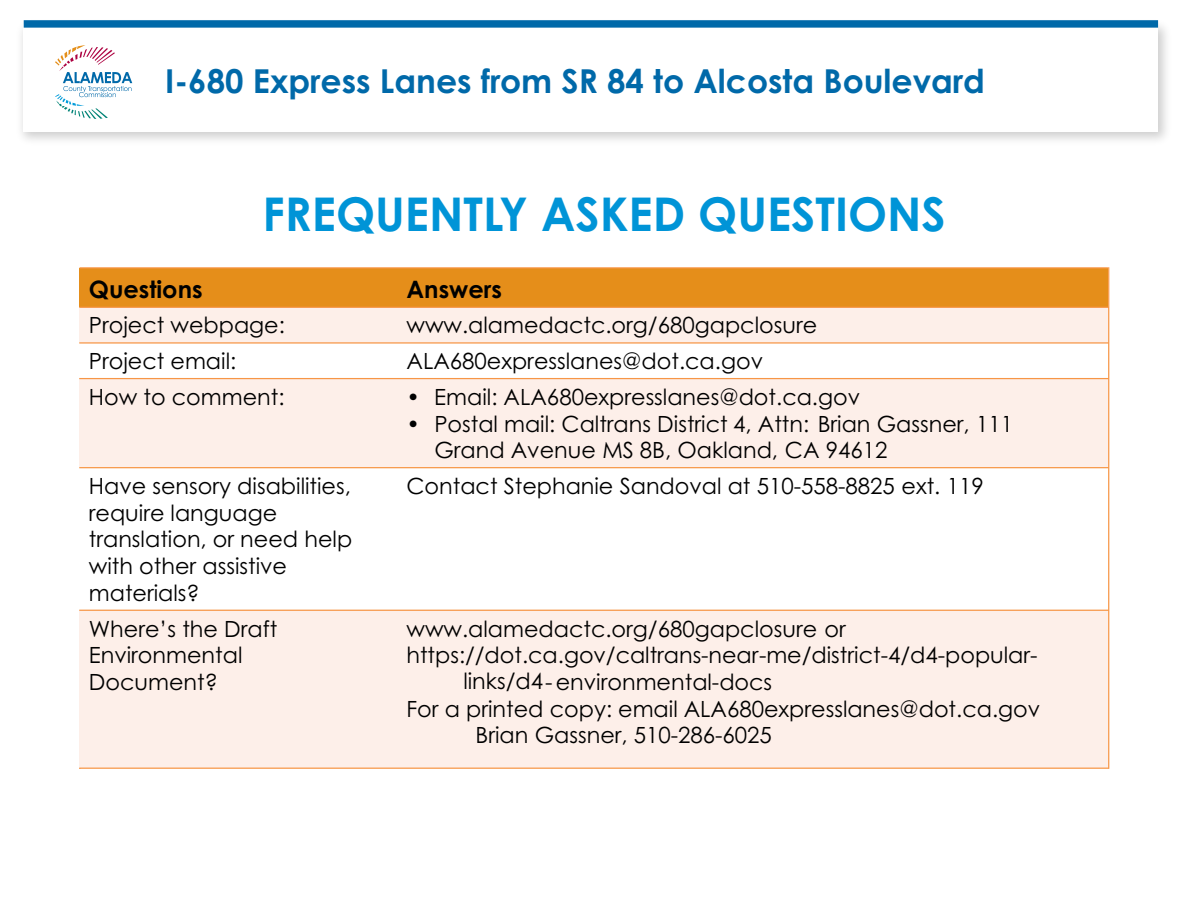
<style>
.page{position:relative;width:1188px;height:918px;background:#fff}
.page>*{position:absolute;margin:0;border:0;box-sizing:border-box;transform-origin:0 0}
.t1{font:700 46.5px "Century Gothic Pro";color:#0094d7}
.t2{font:700 33px "Century Gothic Pro";color:#0069a9}
.t3{font:700 24px "Century Gothic Pro";color:#000}
.t4{font:22.35px/26.7px "Century Gothic Pro";color:#000}
</style>
<div class="page">
<hr style="left:79px;top:268px;width:1px;height:501px;background:#f79646">
<hr style="left:1108px;top:267px;width:1px;height:502px;background:#f79646">
<div style="left:80px;top:268px;width:1028px;height:39px;background:#e58e1a"></div>
<div style="left:80px;top:307px;width:1028px;height:36px;background:#fdefe9"></div>
<div style="left:80px;top:379px;width:1028px;height:89px;background:#fdefe9"></div>
<div style="left:80px;top:610px;width:1028px;height:158px;background:#fdefe9"></div>
<hr style="left:79px;top:307px;width:1030px;height:1px;background:#f79646">
<hr style="left:79px;top:342px;width:1030px;height:2px;background:#f79646">
<hr style="left:79px;top:378px;width:1030px;height:1px;background:#f79646">
<hr style="left:79px;top:467px;width:1030px;height:1px;background:#f79646">
<hr style="left:79px;top:610px;width:1030px;height:1px;background:#f79646">
<hr style="left:80px;top:267px;width:1028px;height:2px;background:#f79646">
<hr style="left:79px;top:768px;width:1030px;height:1px;background:#f79646">
<svg style="left:55px;top:45px;width:77px;height:74px"></svg>
<div style="left:24px;top:20px;width:1134px;height:8px;background:#0069a9"></div>
<h2 class="t2" style="left:165px;top:60px;width:821px">I-680 Express Lanes from SR 84 to Alcosta Boulevard</h2>
<h1 class="t1" style="left:263px;top:185px;width:685px">FREQUENTLY ASKED QUESTIONS</h1>
<p class="t3" style="left:89px;top:275px;width:115px">Questions</p>
<p class="t3" style="left:406px;top:275px;width:97px">Answers</p>
<p class="t4" style="left:89px;top:312px;width:198px">Project webpage:</p>
<p class="t4" style="left:407px;top:312px;width:412px">www.alamedactc.org/680gapclosure</p>
<p class="t4" style="left:89px;top:347px;width:149px">Project email:</p>
<p class="t4" style="left:407px;top:347px;width:358px">ALA680expresslanes@dot.ca.gov</p>
<p class="t4" style="left:89px;top:383px;width:197px">How to comment:</p>
<p class="t4" style="left:407px;top:383px;width:455px">• Email: ALA680expresslanes@dot.ca.gov</p>
<p class="t4" style="left:434px;top:410px;width:580px;text-indent:-28px">• Postal mail: Caltrans District 4, Attn: Brian Gassner, 111<br>Grand Avenue MS 8B, Oakland, CA 94612</p>
<p class="t4" style="left:89px;top:472px;width:265px">Have sensory disabilities, require language translation, or need help with other assistive materials?</p>
<p class="t4" style="left:406px;top:472px;width:579px">Contact Stephanie Sandoval at 510-558-8825 ext. 119</p>
<p class="t4" style="left:89px;top:615px;width:190px">Where’s the Draft<br>Environmental<br>Document?</p>
<p class="t4" style="left:406px;top:615px;width:441px">www.alamedactc.org/680gapclosure or</p>
<p class="t4" style="left:406px;top:641px;width:633px">https://dot.ca.gov/caltrans-near-me/district-4/d4-popular-</p>
<p class="t4" style="left:463px;top:668px;width:310px">links/d4-environmental-docs</p>
<p class="t4" style="left:406px;top:695px;width:635px">For a printed copy: email ALA680expresslanes@dot.ca.gov</p>
<p class="t4" style="left:404px;top:722px;width:369px">or call Brian Gassner, 510-286-6025</p>
</div>
